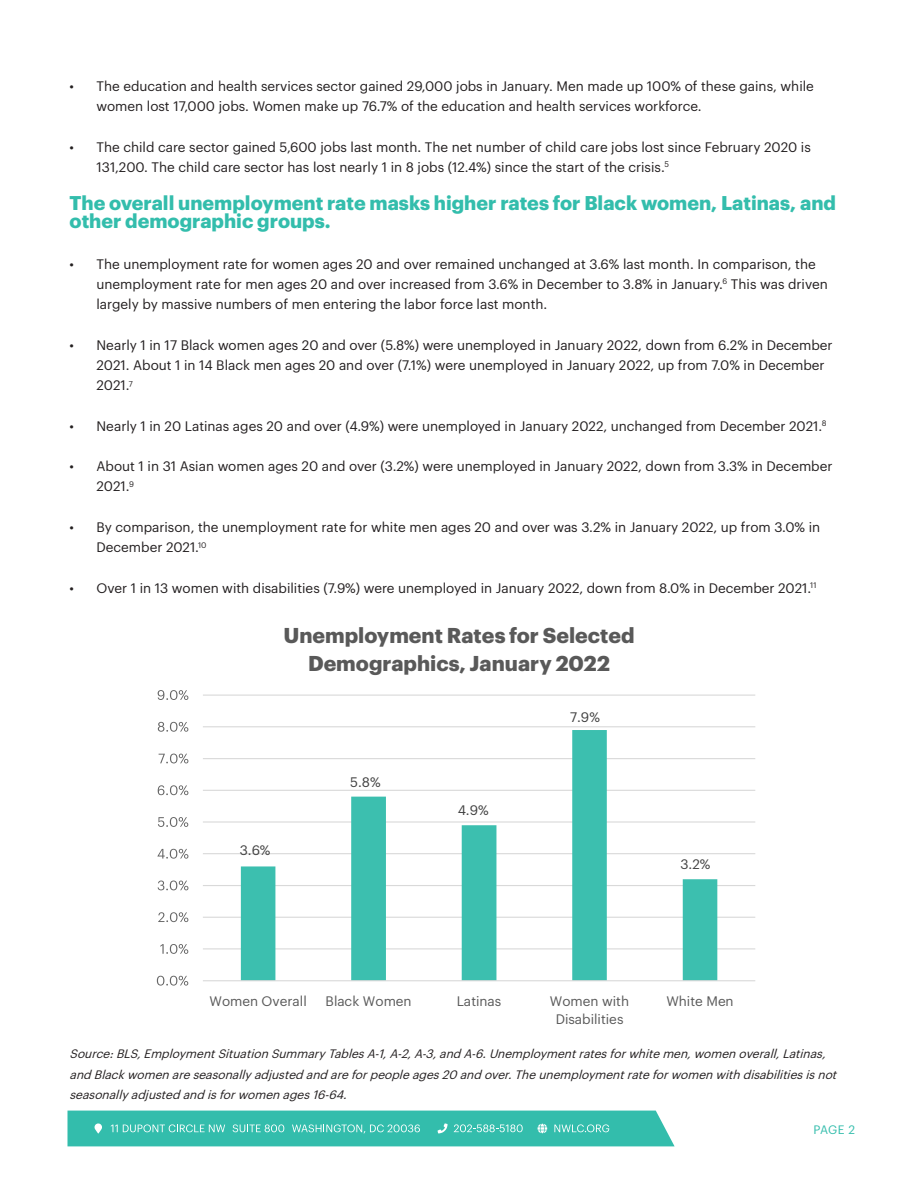
<style>
.page{position:relative;width:918px;height:1188px;background:#fff}
.page>*{position:absolute;margin:0;border:0;box-sizing:border-box;transform-origin:0 0}
.t1{font:700 21px/28.7px "Graphik";color:#595959;text-align:center}
.BODY_TEXT{font:700 19.5px/18px "Graphik";color:#33bdac}
.t2{font:13.5px/20.2px "Graphik";color:#231f20}
.t3{font:13.5px/18px "Graphik";color:#595959;text-align:center}
.t4{font:13.5px "Graphik";color:#404040}
.BODY_TEXT-2{font:italic 12px/20.2px "Graphik";color:#231f20}
.t5{font:12px "Graphik";color:#33bdac}
</style>
<div class="page">
<svg style="left:67px;top:1111px;width:608px;height:35px;background:#40c1b1"></svg>
<hr style="left:203px;top:948px;width:552px;height:1px;background:#d9d9d9">
<hr style="left:203px;top:917px;width:552px;height:1px;background:#d9d9d9">
<hr style="left:203px;top:885px;width:552px;height:1px;background:#d9d9d9">
<hr style="left:203px;top:853px;width:552px;height:1px;background:#d9d9d9">
<hr style="left:203px;top:821px;width:552px;height:2px;background:#d9d9d9">
<hr style="left:203px;top:790px;width:552px;height:1px;background:#d9d9d9">
<hr style="left:203px;top:758px;width:552px;height:1px;background:#d9d9d9">
<hr style="left:203px;top:726px;width:552px;height:1px;background:#d9d9d9">
<hr style="left:203px;top:695px;width:552px;height:1px;background:#d9d9d9">
<svg style="left:241px;top:730px;width:476px;height:250px"></svg>
<hr style="left:203px;top:980px;width:552px;height:1px;background:#d9d9d9">
<svg style="left:157px;top:976px;width:31px;height:10px"></svg>
<svg style="left:160px;top:944px;width:28px;height:10px"></svg>
<svg style="left:158px;top:912px;width:30px;height:10px"></svg>
<svg style="left:158px;top:881px;width:30px;height:9px"></svg>
<svg style="left:157px;top:849px;width:31px;height:10px"></svg>
<svg style="left:158px;top:817px;width:30px;height:10px"></svg>
<svg style="left:158px;top:785px;width:30px;height:10px"></svg>
<svg style="left:159px;top:754px;width:29px;height:9px"></svg>
<svg style="left:158px;top:722px;width:30px;height:10px"></svg>
<svg style="left:158px;top:690px;width:30px;height:10px"></svg>
<p class="t2" style="left:97px;top:75px;width:719px;text-indent:-27px">• The education and health services sector gained 29,000 jobs in January. Men made up 100% of these gains, while women lost 17,000 jobs. Women make up 76.7% of the education and health services workforce.</p>
<p class="t2" style="left:97px;top:135px;width:716px;text-indent:-27px">• The child care sector gained 5,600 jobs last month. The net number of child care jobs lost since February 2020 is<br>131,200. The child care sector has lost nearly 1 in 8 jobs (12.4%) since the start of the crisis.<sup>5</sup></p>
<p class="BODY_TEXT" style="left:70px;top:192px;width:768px">The overall unemployment rate masks higher rates for Black women, Latinas, and other demographic groups.</p>
<p class="t2" style="left:97px;top:252px;width:733px;text-indent:-27px">• The unemployment rate for women ages 20 and over remained unchanged at 3.6% last month. In comparison, the unemployment rate for men ages 20 and over increased from 3.6% in December to 3.8% in January.<sup>6</sup> This was driven largely by massive numbers of men entering the labor force last month.</p>
<p class="t2" style="left:97px;top:333px;width:738px;text-indent:-27px">• Nearly 1 in 17 Black women ages 20 and over (5.8%) were unemployed in January 2022, down from 6.2% in December<br>2021. About 1 in 14 Black men ages 20 and over (7.1%) were unemployed in January 2022, up from 7.0% in December<br>2021.<sup>7</sup></p>
<p class="t2" style="left:70px;top:414px;width:759px">• Nearly 1 in 20 Latinas ages 20 and over (4.9%) were unemployed in January 2022, unchanged from December 2021.<sup>8</sup></p>
<p class="t2" style="left:97px;top:455px;width:737px;text-indent:-27px">• About 1 in 31 Asian women ages 20 and over (3.2%) were unemployed in January 2022, down from 3.3% in December<br>2021.<sup>9</sup></p>
<p class="t2" style="left:97px;top:516px;width:725px;text-indent:-27px">• By comparison, the unemployment rate for white men ages 20 and over was 3.2% in January 2022, up from 3.0% in<br>December 2021.<sup>10</sup></p>
<p class="t2" style="left:70px;top:576px;width:749px">• Over 1 in 13 women with disabilities (7.9%) were unemployed in January 2022, down from 8.0% in December 2021.<sup>11</sup></p>
<p class="t1" style="left:284px;top:619px;width:352px">Unemployment Rates for Selected<br>Demographics, January 2022</p>
<p class="t4" style="left:240px;top:840px;width:32px">3.6%</p>
<p class="t4" style="left:350px;top:772px;width:32px">5.8%</p>
<p class="t4" style="left:458px;top:800px;width:33px">4.9%</p>
<p class="t4" style="left:570px;top:707px;width:31px">7.9%</p>
<p class="t4" style="left:681px;top:854px;width:32px">3.2%</p>
<p class="t3" style="left:209px;top:991px;width:99px">Women Overall</p>
<p class="t3" style="left:326px;top:991px;width:88px">Black Women</p>
<p class="t3" style="left:457px;top:991px;width:46px">Latinas</p>
<p class="t3" style="left:550px;top:991px;width:81px">Women with<br>Disabilities</p>
<p class="t3" style="left:666px;top:991px;width:69px">White Men</p>
<p class="BODY_TEXT-2" style="left:70px;top:1043px;width:772px">Source:BLS,EmploymentSituationSummaryTablesA-1,A-2,A-3,andA-6.Unemploymentratesforwhitemen,womenoverall,Latinas, andBlackwomenareseasonallyadjustedandareforpeopleages20 andover.Theunemploymentrateforwomenwithdisabilitiesisnot seasonallyadjustedandisforwomenages16-64.</p>
<p class="t5" style="left:813px;top:1120px;width:43px">PAGE 2</p>
</div>
